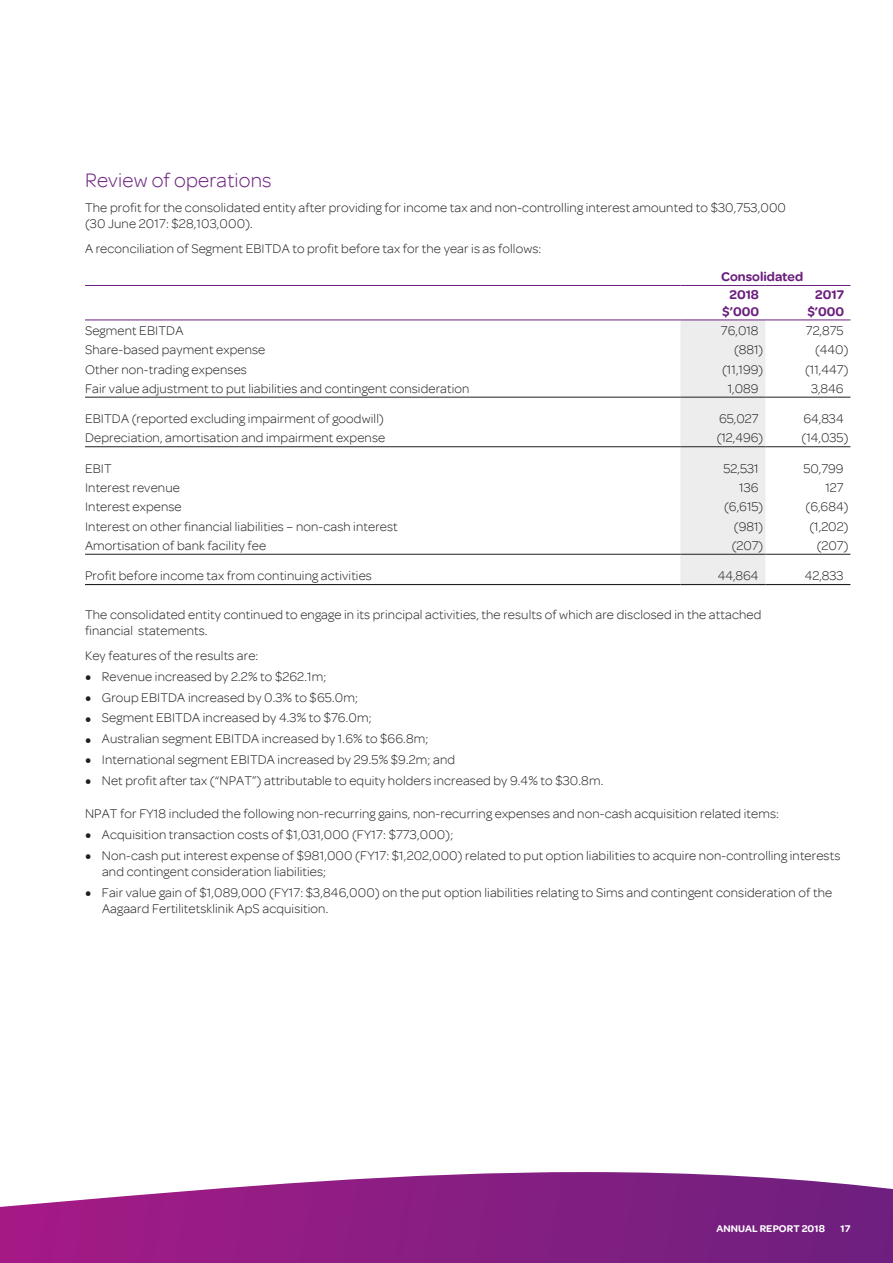
<style>
.page{position:relative;width:893px;height:1263px;background:#fff}
.page>*{position:absolute;margin:0;border:0;box-sizing:border-box;transform-origin:0 0}
.t1{font:300 21px "Omnes";letter-spacing:.01em;color:#6b1f7e}
.Body{font:300 13.5px/16.5px "Omnes";letter-spacing:.01em;color:#231f20}
.Figures{font:300 13.5px "Omnes";color:#231f20}
.Body_before_bullet{font:300 13.5px "Omnes";letter-spacing:.01em;color:#231f20}
.Table_head{font:600 13.5px "Omnes";color:#6b1f7e}
.t2{font:600 10.5px "Omnes";letter-spacing:.01em;color:#fff}
.s1{font-weight:600;font-size:18px}
</style>
<div class="page">
<svg style="left:0;top:1172px;width:893px;height:91px;background:#953790"></svg>
<div style="left:680px;top:321px;width:85px;height:263px;background:#ededee"></div>
<hr style="left:85px;top:285px;width:595px;height:1px;background:#6b1f7e">
<hr style="left:85px;top:320px;width:595px;height:1px;background:#6b1f7e">
<hr style="left:680px;top:285px;width:85px;height:1px;background:#6b1f7e">
<hr style="left:765px;top:285px;width:85px;height:1px;background:#6b1f7e">
<hr style="left:680px;top:320px;width:85px;height:1px;background:#6b1f7e">
<hr style="left:765px;top:320px;width:85px;height:1px;background:#6b1f7e">
<hr style="left:85px;top:397px;width:595px;height:1px;background:#231f20">
<hr style="left:680px;top:397px;width:85px;height:1px;background:#231f20">
<hr style="left:765px;top:397px;width:85px;height:1px;background:#231f20">
<hr style="left:85px;top:446px;width:595px;height:1px;background:#231f20">
<hr style="left:680px;top:446px;width:85px;height:1px;background:#231f20">
<hr style="left:765px;top:446px;width:85px;height:1px;background:#231f20">
<hr style="left:680px;top:554px;width:85px;height:1px;background:#231f20">
<hr style="left:765px;top:554px;width:85px;height:1px;background:#231f20">
<hr style="left:85px;top:554px;width:595px;height:1px;background:#231f20">
<hr style="left:85px;top:584px;width:595px;height:1px;background:#231f20">
<hr style="left:680px;top:584px;width:85px;height:1px;background:#231f20">
<hr style="left:765px;top:584px;width:85px;height:1px;background:#231f20">
<h1 class="t1" style="left:85px;top:168px;width:188px">Review of operations</h1>
<p class="Body" style="left:85px;top:199px;width:702px">The profit for the consolidated entity after providing for income tax and non-controlling interest amounted to $30,753,000 (30 June 2017: $28,103,000).</p>
<p class="Body" style="left:85px;top:241px;width:458px">A reconciliation of Segment EBITDA to profit before tax for the year is as follows:</p>
<p class="Table_head" style="left:721px;top:269px;width:83px">Consolidated</p>
<p class="Table_head" style="left:729px;top:287px;width:31px">2018</p>
<p class="Table_head" style="left:722px;top:303px;width:38px">$’000</p>
<p class="Table_head" style="left:815px;top:287px;width:30px">2017</p>
<p class="Table_head" style="left:807px;top:303px;width:38px">$’000</p>
<p class="Body" style="left:85px;top:322px;width:100px">Segment EBITDA</p>
<p class="Figures" style="left:721px;top:323px;width:39px">76,018</p>
<p class="Figures" style="left:806px;top:323px;width:39px">72,875</p>
<p class="Body" style="left:85px;top:342px;width:182px">Share-based payment expense</p>
<p class="Figures" style="left:734px;top:342px;width:31px">(881)</p>
<p class="Figures" style="left:815px;top:342px;width:35px">(440)</p>
<p class="Body" style="left:85px;top:361px;width:163px">Other non-trading expenses</p>
<p class="Figures" style="left:722px;top:362px;width:43px">(11,199)</p>
<p class="Figures" style="left:805px;top:362px;width:45px">(11,447)</p>
<p class="Body" style="left:85px;top:380px;width:386px">Fair value adjustment to put liabilities and contingent consideration</p>
<p class="Figures" style="left:728px;top:381px;width:32px">1,089</p>
<p class="Figures" style="left:811px;top:381px;width:34px">3,846</p>
<p class="Body" style="left:85px;top:410px;width:300px">EBITDA (reported excluding impairment of goodwill)</p>
<p class="Figures" style="left:719px;top:411px;width:41px">65,027</p>
<p class="Figures" style="left:803px;top:411px;width:42px">64,834</p>
<p class="Body" style="left:85px;top:430px;width:302px">Depreciation, amortisation and impairment expense</p>
<p class="Figures" style="left:717px;top:431px;width:48px">(12,496)</p>
<p class="Figures" style="left:802px;top:431px;width:48px">(14,035)</p>
<p class="Body" style="left:85px;top:460px;width:28px">EBIT</p>
<p class="Figures" style="left:723px;top:461px;width:37px">52,531</p>
<p class="Figures" style="left:803px;top:461px;width:42px">50,799</p>
<p class="Body" style="left:85px;top:479px;width:96px">Interest revenue</p>
<p class="Figures" style="left:739px;top:480px;width:21px">136</p>
<p class="Figures" style="left:825px;top:480px;width:20px">127</p>
<p class="Body" style="left:85px;top:499px;width:98px">Interest expense</p>
<p class="Figures" style="left:724px;top:499px;width:41px">(6,615)</p>
<p class="Figures" style="left:806px;top:499px;width:44px">(6,684)</p>
<p class="Body" style="left:85px;top:518px;width:314px">Interest on other financial liabilities – non-cash interest</p>
<p class="Figures" style="left:734px;top:519px;width:31px">(981)</p>
<p class="Figures" style="left:809px;top:519px;width:40px">(1,202)</p>
<p class="Body" style="left:85px;top:537px;width:183px">Amortisation of bank facility fee</p>
<p class="Figures" style="left:732px;top:538px;width:33px">(207)</p>
<p class="Figures" style="left:817px;top:538px;width:33px">(207)</p>
<p class="Body" style="left:85px;top:567px;width:288px">Profit before income tax from continuing activities</p>
<p class="Figures" style="left:718px;top:568px;width:42px">44,864</p>
<p class="Figures" style="left:805px;top:568px;width:40px">42,833</p>
<p class="Body" style="left:85px;top:606px;width:678px">The consolidated entity continued to engage in its principal activities, the results of which are disclosed in the attached financial statements.</p>
<p class="Body_before_bullet" style="left:85px;top:648px;width:175px">Key features of the results are:</p>
<p class="Body" style="left:85px;top:668px;width:243px"><span class="s1">•</span> Revenue increased by 2.2% to $262.1m;</p>
<p class="Body" style="left:85px;top:689px;width:274px"><span class="s1">•</span> Group EBITDA increased by 0.3% to $65.0m;</p>
<p class="Body" style="left:85px;top:710px;width:288px"><span class="s1">•</span> Segment EBITDA increased by 4.3% to $76.0m;</p>
<p class="Body" style="left:85px;top:730px;width:345px"><span class="s1">•</span> Australian segment EBITDA increased by 1.6% to $66.8m;</p>
<p class="Body" style="left:85px;top:751px;width:372px"><span class="s1">•</span> International segment EBITDA increased by 29.5% $9.2m; and</p>
<p class="Body" style="left:85px;top:772px;width:520px"><span class="s1">•</span> Net profit after tax (“NPAT”) attributable to equity holders increased by 9.4% to $30.8m.</p>
<p class="Body_before_bullet" style="left:85px;top:806px;width:696px">NPAT for FY18 included the following non-recurring gains, non-recurring expenses and non-cash acquisition related items:</p>
<p class="Body" style="left:85px;top:826px;width:370px"><span class="s1">•</span> Acquisition transaction costs of $1,031,000 (FY17: $773,000);</p>
<p class="Body" style="left:102px;top:847px;width:740px;text-indent:-17px"><span class="s1">•</span> Non-cash put interest expense of $981,000 (FY17: $1,202,000) related to put option liabilities to acquire non-controlling interests and contingent consideration liabilities;</p>
<p class="Body" style="left:102px;top:884px;width:732px;text-indent:-17px"><span class="s1">•</span> Fair value gain of $1,089,000 (FY17: $3,846,000) on the put option liabilities relating to Sims and contingent consideration of the<br>Aagaard Fertilitetsklinik ApS acquisition.</p>
<p class="t2" style="left:716px;top:1222px;width:110px">ANNUAL REPORT 2018</p>
<p class="t2" style="left:840px;top:1222px;width:11px">17</p>
</div>
